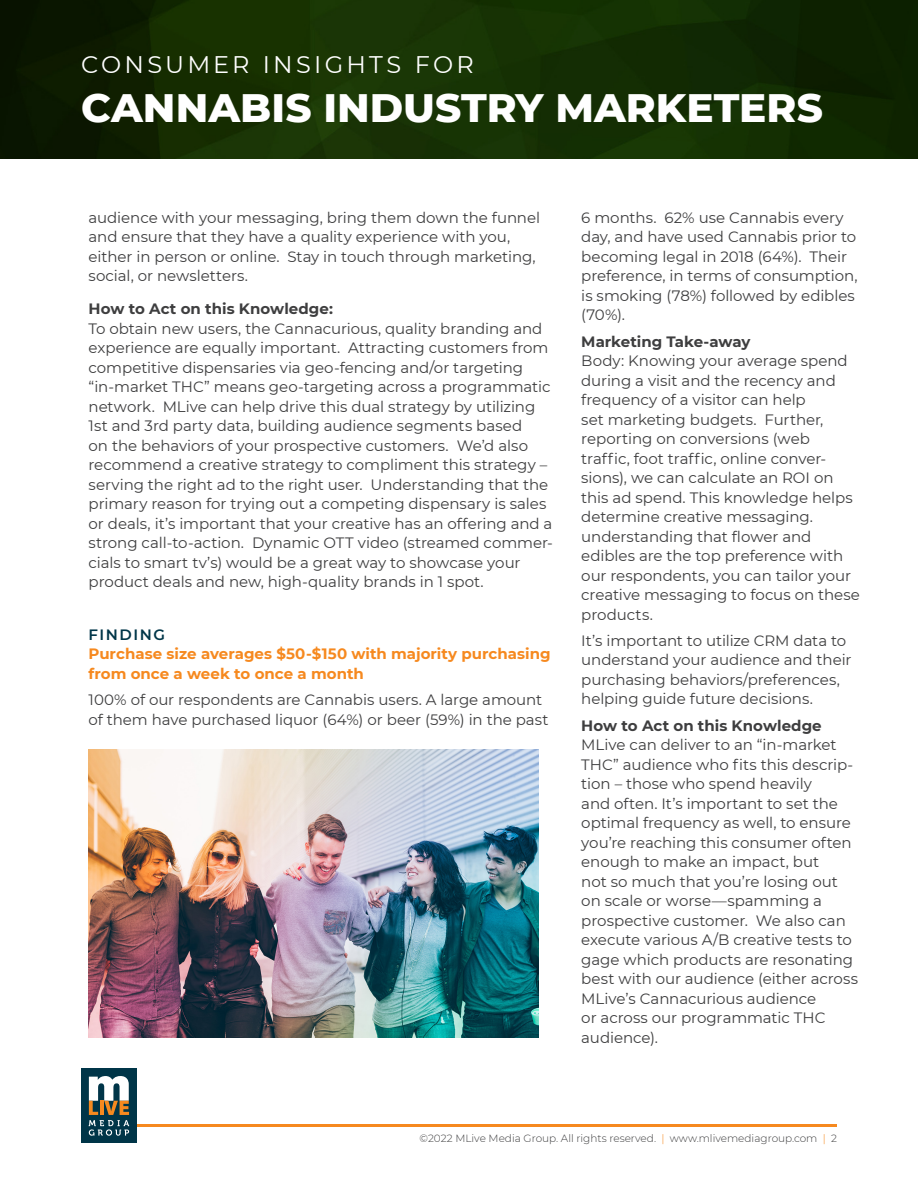
<style>
.page{position:relative;width:918px;height:1188px;background:#fff}
.page>*{position:absolute;margin:0;border:0;box-sizing:border-box;transform-origin:0 0}
.M-Header1{font:800 40.5px "Montserrat";color:#fff}
.M-Header2{font:24px "Montserrat";letter-spacing:.135em;color:#fff}
.M-Body10{font:15px/19.5px "Montserrat";letter-spacing:-.005em;color:#3e3e3f}
.M-Body10-2{font:700 15px/19.5px "Montserrat";color:#f6891f}
.M-Body10-3{font:700 15px "Montserrat";color:#3e3e3f}
.M-Body10-4{font:600 15px "Montserrat";letter-spacing:.1em;color:#003649}
.t1{font:300 10.5px "Montserrat";color:#3e3e3f}
.s1{color:#f6891f}
</style>
<div class="page">
<img style="left:0;top:0;width:918px;height:159px">
<hr style="left:105px;top:1124px;width:732px;height:2px;background:#f6891f">
<div style="left:81px;top:1069px;width:56px;height:74px;background:#003548"></div>
<svg style="left:89px;top:1076px;width:40px;height:60px"></svg>
<img style="left:89px;top:750px;width:450px;height:287px">
<p class="M-Header2" style="left:81px;top:48px;width:395px">CONSUMER INSIGHTS FOR</p>
<p class="M-Header1" style="left:81px;top:78px;width:743px">CANNABIS INDUSTRY MARKETERS</p>
<p class="M-Body10" style="left:89px;top:207px;width:453px">audience with your messaging, bring them down the funnel and ensure that they have a quality experience with you, either in person or online. Stay in touch through marketing, social, or newsletters.</p>
<p class="M-Body10-3" style="left:89px;top:298px;width:246px">How to Act on this Knowledge:</p>
<p class="M-Body10" style="left:89px;top:318px;width:466px">To obtain new users, the Cannacurious, quality branding and experience are equally important. Attracting customers from competitive dispensaries via geo-fencing and/or targeting “in-market THC” means geo-targeting across a programmatic network. MLive can help drive this dual strategy by utilizing 1st and 3rd party data, building audience segments based<br>on the behaviors of your prospective customers. We’d also recommend a creative strategy to compliment this strategy – serving the right ad to the right user. Understanding that the primary reason for trying out a competing dispensary is sales or deals, it’s important that your creative has an offering and a strong call-to-action. Dynamic OTT video (streamed commer&shy;cials to smart tv’s) would be a great way to showcase your product deals and new, high-quality brands in 1 spot.</p>
<p class="M-Body10-4" style="left:89px;top:624px;width:78px">FINDING</p>
<p class="M-Body10-2" style="left:89px;top:644px;width:464px">Purchase size averages $50-$150 with majority purchasing from once a week to once a month</p>
<p class="M-Body10" style="left:89px;top:690px;width:462px">100% of our respondents are Cannabis users. A large amount of them have purchased liquor (64%) or beer (59%) in the past</p>
<p class="M-Body10" style="left:581px;top:207px;width:278px">6 months. 62% use Cannabis every day, and have used Cannabis prior to becoming legal in 2018 (64%). Their preference, in terms of consumption, is smoking (78%) followed by edibles (70%).</p>
<p class="M-Body10-3" style="left:581px;top:331px;width:171px">Marketing Take-away</p>
<p class="M-Body10" style="left:581px;top:351px;width:280px">Body: Knowing your average spend during a visit and the recency and frequency of a visitor can help<br>set marketing budgets. Further, reporting on conversions (web traffic, foot traffic, online conver&shy;sions), we can calculate an ROI on this ad spend. This knowledge helps determine creative messaging. understanding that flower and edibles are the top preference with our respondents, you can tailor your creative messaging to focus on these products.</p>
<p class="M-Body10" style="left:581px;top:630px;width:272px">It’s important to utilize CRM data to understand your audience and their purchasing behaviors/preferences, helping guide future decisions.</p>
<p class="M-Body10-3" style="left:581px;top:715px;width:242px">How to Act on this Knowledge</p>
<p class="M-Body10" style="left:581px;top:735px;width:278px">MLive can deliver to an “in-market<br>THC” audience who fits this descrip&shy;tion – those who spend heavily<br>and often. It’s important to set the optimal frequency as well, to ensure you’re reaching this consumer often enough to make an impact, but<br>not so much that you’re losing out on scale or worse—spamming a prospective customer. We also can execute various A/B creative tests to gage which products are resonating best with our audience (either across<br>MLive’s Cannacurious audience<br>or across our programmatic THC audience).</p>
<p class="t1" style="left:420px;top:1131px;width:419px">©2022 MLive Media Group. All rights reserved. <span class="s1">|</span> www.mlivemediagroup.com <span class="s1">|</span> 2</p>
</div>
